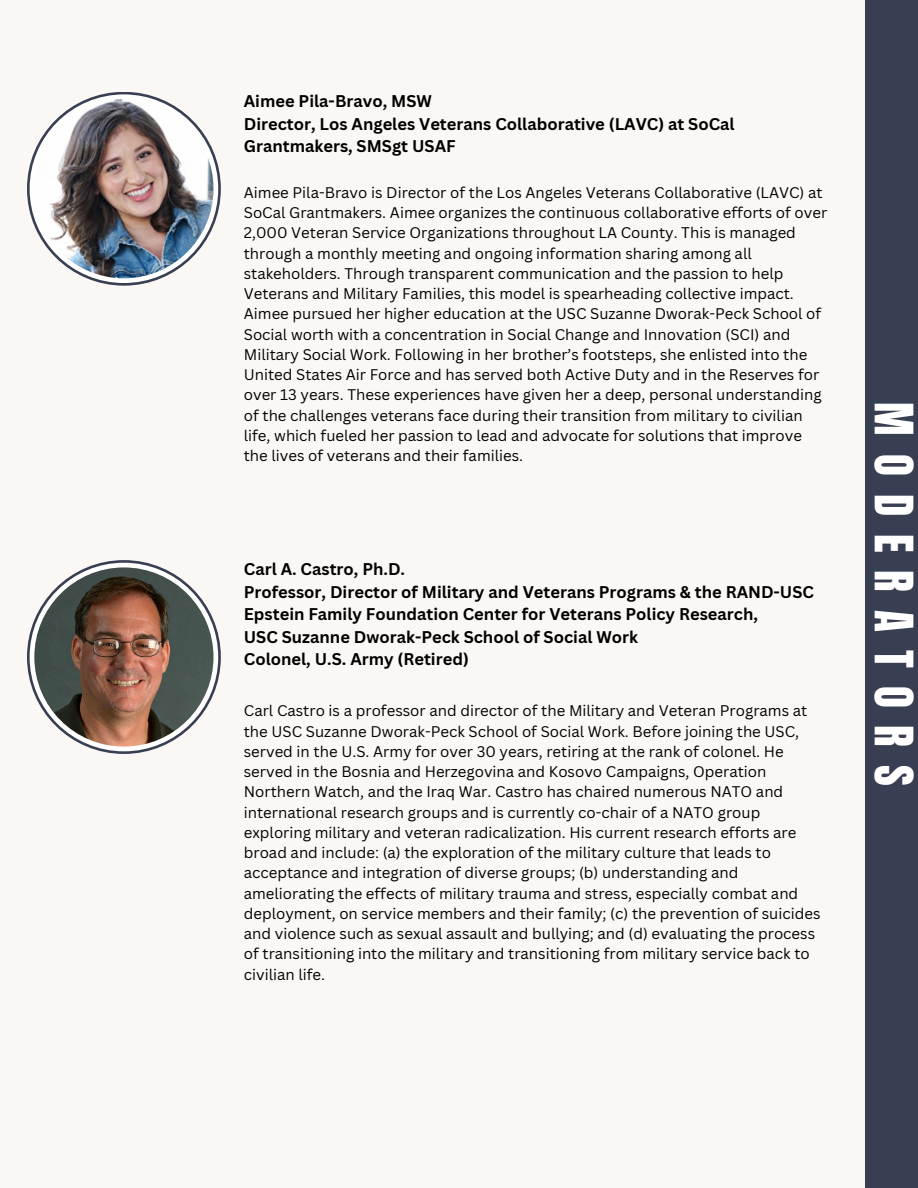
<style>
.page{position:relative;width:918px;height:1188px;background:#faf7f5}
.page>*{position:absolute;margin:0;border:0;box-sizing:border-box;transform-origin:0 0}
.t1{font:45px "Anton";letter-spacing:.4em;color:#fff}
.t2{font:700 16.5px/22.5px "Canva Sans";color:#000}
.t3{font:15px/20.2px "Canva Sans";color:#000}
</style>
<div class="page">
<div style="left:865px;top:0;width:53px;height:1188px;background:#383f52"></div>
<svg style="left:27px;top:92px;width:194px;height:194px;background:#535969"></svg>
<div style="left:30px;top:94px;width:188px;height:189px;background:#fff;border-radius:50%"></div>
<img style="left:34px;top:99px;width:179px;height:179px;border-radius:50%">
<svg style="left:27px;top:560px;width:194px;height:194px;background:#575d6d"></svg>
<div style="left:30px;top:563px;width:188px;height:188px;background:#fff;border-radius:50%"></div>
<img style="left:34px;top:567px;width:179px;height:180px;border-radius:50%">
<p class="t2" style="left:244px;top:89px;width:492px">Aimee Pila-Bravo, MSW<br>Director, Los Angeles Veterans Collaborative (LAVC) at SoCal<br>Grantmakers, SMSgt USAF</p>
<p class="t3" style="left:244px;top:182px;width:585px">Aimee Pila-Bravo is Director of the Los Angeles Veterans Collaborative (LAVC) at SoCal Grantmakers. Aimee organizes the continuous collaborative efforts of over 2,000 Veteran Service Organizations throughout LA County. This is managed through a monthly meeting and ongoing information sharing among all stakeholders. Through transparent communication and the passion to help Veterans and Military Families, this model is spearheading collective impact.<br>Aimee pursued her higher education at the USC Suzanne Dworak-Peck School of Social worth with a concentration in Social Change and Innovation (SCI) and Military Social Work. Following in her brother’s footsteps, she enlisted into the United States Air Force and has served both Active Duty and in the Reserves for over 13 years. These experiences have given her a deep, personal understanding of the challenges veterans face during their transition from military to civilian life, which fueled her passion to lead and advocate for solutions that improve the lives of veterans and their families.</p>
<p class="t2" style="left:244px;top:558px;width:572px">Carl A. Castro, Ph.D.<br>Professor, Director of Military and Veterans Programs &amp; the RAND-USC Epstein Family Foundation Center for Veterans Policy Research,<br>USC Suzanne Dworak-Peck School of Social Work<br>Colonel, U.S. Army (Retired)</p>
<p class="t3" style="left:244px;top:700px;width:578px">Carl Castro is a professor and director of the Military and Veteran Programs at the USC Suzanne Dworak-Peck School of Social Work. Before joining the USC, served in the U.S. Army for over 30 years, retiring at the rank of colonel. He served in the Bosnia and Herzegovina and Kosovo Campaigns, Operation Northern Watch, and the Iraq War. Castro has chaired numerous NATO and international research groups and is currently co-chair of a NATO group exploring military and veteran radicalization. His current research efforts are broad and include: (a) the exploration of the military culture that leads to acceptance and integration of diverse groups; (b) understanding and ameliorating the effects of military trauma and stress, especially combat and deployment, on service members and their family; (c) the prevention of suicides and violence such as sexual assault and bullying; and (d) evaluating the process of transitioning into the military and transitioning from military service back to civilian life.</p>
<h1 class="t1" style="left:926px;top:402px;width:385px;rotate:90deg">MODERATORS</h1>
</div>
